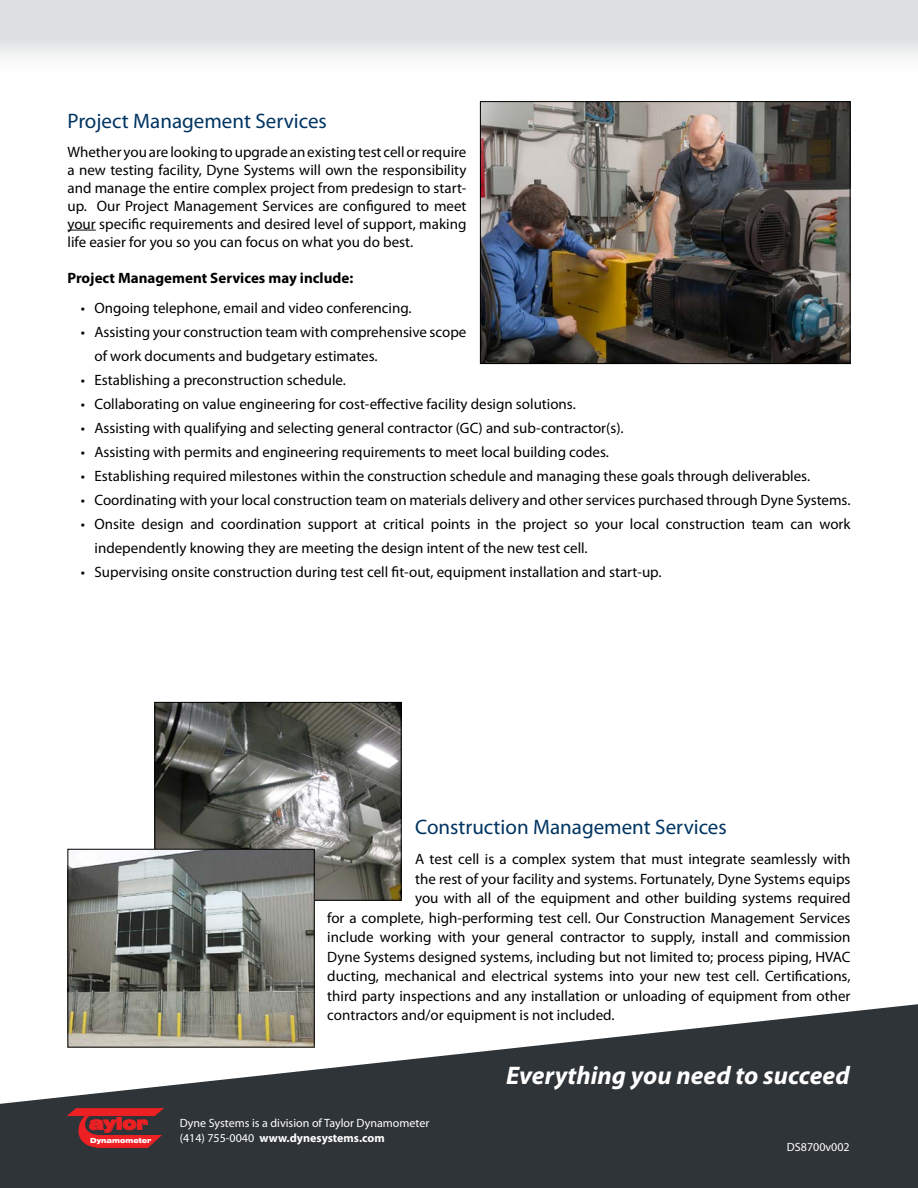
<style>
.page{position:relative;width:918px;height:1188px;background:#fff}
.page>*{position:absolute;margin:0;border:0;box-sizing:border-box;transform-origin:0 0}
.Footer_Heading_-_Eve{font:italic 700 25.5px "Myriad Pro";color:#fff}
.t1{font:21px "Myriad Pro";color:#003462}
.t2{font:900 expanded 16.5px "Swiss 721 BT";color:#ed2024}
.t3{font:15px/18px "Myriad Pro";color:#000}
.t4{font:700 15px "Myriad Pro";color:#000}
.Footer_-_Address_-_L{font:12px "Myriad Pro";color:#fff}
.Footer_-_Address_-_L-2{font:700 12px "Myriad Pro";color:#fff}
.t5{font:900 expanded 6.9px "Swiss 721 BT";color:#fff;scale:.91 1}
.s1{font-weight:400}
</style>
<div class="page">
<svg style="left:0;top:1004px;width:918px;height:184px;fill:#2f3438"></svg>
<svg style="left:68px;top:1108px;width:95px;height:40px;background:#92292d"></svg>
<div style="left:0;top:0;width:918px;height:63px;background:linear-gradient(to bottom,#d7d8d9,#f0f0f1)"></div>
<svg style="left:67px;top:230px;width:29px;height:1px"></svg>
<img style="left:156px;top:704px;width:244px;height:195px">
<div style="left:154px;top:702px;width:248px;height:199px;border:1px solid #000"></div>
<img style="left:482px;top:103px;width:366px;height:259px">
<div style="left:480px;top:101px;width:370px;height:263px;border:1px solid #000"></div>
<img style="left:70px;top:851px;width:243px;height:195px">
<div style="left:68px;top:849px;width:247px;height:199px;border:1px solid #000"></div>
<p class="t1" style="left:67px;top:108px;width:261px">Project Management Services</p>
<p class="t3" style="left:67px;top:142px;width:401px;text-align:justify">Whether you are looking to upgrade an existing test cell or require a new testing facility, Dyne Systems will own the responsibility and manage the entire complex project from predesign to start&shy;up. Our Project Management Services are configured to meet your specific requirements and desired level of support, making life easier for you so you can focus on what you do best.</p>
<p class="t4" style="left:67px;top:268px;width:287px">Project Management Services may include:</p>
<p class="t3" style="left:81px;top:298px;width:332px">• Ongoing telephone, email and video conferencing.</p>
<p class="t3" style="left:94px;top:319px;width:373px;line-height:24px;text-indent:-14px">• Assisting your construction team with comprehensive scope of work documents and budgetary estimates.</p>
<p class="t3" style="left:81px;top:370px;width:267px">• Establishing a preconstruction schedule.</p>
<p class="t3" style="left:81px;top:394px;width:496px">• Collaborating on value engineering for cost-effective facility design solutions.</p>
<p class="t3" style="left:81px;top:418px;width:544px">• Assisting with qualifying and selecting general contractor (GC) and sub-contractor(s).</p>
<p class="t3" style="left:81px;top:442px;width:529px">• Assisting with permits and engineering requirements to meet local building codes.</p>
<p class="t3" style="left:81px;top:466px;width:731px">• Establishing required milestones within the construction schedule and managing these goals through deliverables.</p>
<p class="t3" style="left:81px;top:490px;width:771px">• Coordinating with your local construction team on materials delivery and other services purchased through Dyne Systems.</p>
<p class="t3" style="left:94px;top:511px;width:758px;line-height:24px;text-indent:-14px">• Onsite design and coordination support at critical points in the project so your local construction team can work independently knowing they are meeting the design intent of the new test cell.</p>
<p class="t3" style="left:81px;top:562px;width:582px">• Supervising onsite construction during test cell fit-out, equipment installation and start-up.</p>
<p class="t1" style="left:415px;top:814px;width:313px">Construction Management Services</p>
<p class="t3" style="left:415px;top:850px;width:437px">A test cell is a complex system that must integrate seamlessly with</p>
<p class="t3" style="left:415px;top:870px;width:437px">the rest of your facility and systems. Fortunately, Dyne Systems equips</p>
<p class="t3" style="left:415px;top:889px;width:437px">you with all of the equipment and other building systems required</p>
<p class="t3" style="left:327px;top:909px;width:525px">for a complete, high-performing test cell. Our Construction Management Services</p>
<p class="t3" style="left:327px;top:928px;width:525px">include working with your general contractor to supply, install and commission</p>
<p class="t3" style="left:327px;top:948px;width:525px">Dyne Systems designed systems, including but not limited to; process piping, HVAC</p>
<p class="t3" style="left:327px;top:967px;width:525px">ducting, mechanical and electrical systems into your new test cell. Certifications,</p>
<p class="t3" style="left:327px;top:987px;width:525px">third party inspections and any installation or unloading of equipment from other</p>
<p class="t3" style="left:327px;top:1006px;width:289px">contractors and/or equipment is not included.</p>
<p class="t2" style="left:89px;top:1114px;width:60px">aylor</p>
<p class="t5" style="left:90px;top:1136px;width:69px">Dynamometer</p>
<p class="Footer_-_Address_-_L" style="left:180px;top:1115px;width:251px">Dyne Systems is a division of Taylor Dynamometer</p>
<p class="Footer_-_Address_-_L-2" style="left:180px;top:1130px;width:207px"><span class="s1">(414) 755-0040</span> www.dynesystems.com</p>
<p class="Footer_Heading_-_Eve" style="left:506px;top:1059px;width:345px">Everything you need to succeed</p>
<p class="Footer_-_Address_-_L" style="left:787px;top:1140px;width:64px">DS8700v002</p>
</div>
